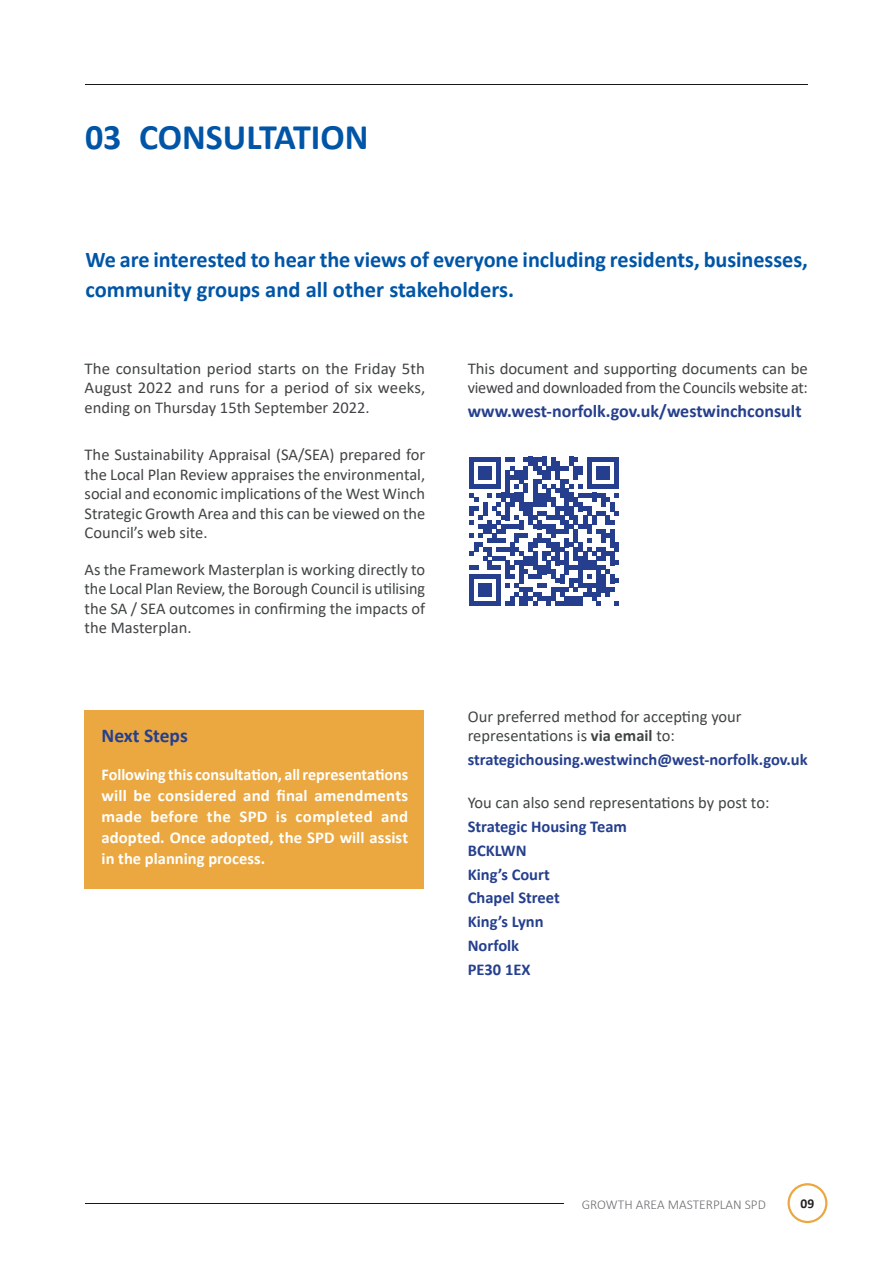
<style>
.page{position:relative;width:893px;height:1263px;background:#fff}
.page>*{position:absolute;margin:0;border:0;box-sizing:border-box;transform-origin:0 0}
.t1{font:700 36px "Calibri";color:#0155a7}
.t2{font:700 22.5px/30px "Calibri";letter-spacing:-.005em;color:#0155a7}
._4_Text{font:700 19.5px "Calibri";color:#253f8e}
._4_Text_-_bullets{font:700 18px "Calibri";color:#253f8e}
._4_Text-2{font:16.5px/19.5px "Calibri";color:#414445;text-align:justify}
._4_Text_-_bullets-2{font:16.5px/19.5px "Calibri";letter-spacing:-.005em;color:#414445}
._4_Text-3{font:700 16.5px/21px "Calibri";letter-spacing:.005em;color:#fff;text-align:justify}
._4_Text_-_bullets-3{font:700 16.5px "Calibri";color:#253f8e}
.t3{font:300 13.5px "Calibri";color:#6c6d70}
.t4{font:700 13.5px "Calibri";color:#231f20}
.s1{font-weight:700}
</style>
<div class="page">
<div style="left:85px;top:710px;width:339px;height:179px;background:#eba840"></div>
<hr style="left:84px;top:1201px;width:726px;height:3px;background:#231f20;opacity:.3">
<div style="left:565px;top:1198px;width:218px;height:11px;background:#fff"></div>
<svg style="left:787px;top:1183px;width:40px;height:40px"></svg>
<div style="left:785px;top:1181px;width:45px;height:44px;border:4px solid #eba840;border-radius:50%"></div>
<div style="left:783px;top:1179px;width:49px;height:48px;border:4px solid #fff;border-radius:50%"></div>
<hr style="left:84px;top:83px;width:726px;height:3px;background:#231f20;opacity:.3">
<svg style="left:469px;top:457px;width:150px;height:149px"></svg>
<p class="t1" style="left:85px;top:111px;width:285px">03 CONSULTATION</p>
<p class="t2" style="left:85px;top:244px;width:724px">We are interested to hear the views of everyone including residents, businesses, community groups and all other stakeholders.</p>
<p class="_4_Text_-_bullets-2" style="left:85px;top:358px;width:342px;text-align:justify">The consultation period starts on the Friday 5th August 2022 and runs for a period of six weeks, ending on Thursday 15th September 2022.</p>
<p class="_4_Text-2" style="left:85px;top:445px;width:342px">The Sustainability Appraisal (SA/SEA) prepared for the Local Plan Review appraises the environmental, social and economic implications of the West Winch Strategic Growth Area and this can be viewed on the Council’s web site.</p>
<p class="_4_Text-2" style="left:85px;top:559px;width:342px">As the Framework Masterplan is working directly to the Local Plan Review, the Borough Council is utilising the SA / SEA outcomes in confirming the impacts of the Masterplan.</p>
<p class="_4_Text" style="left:102px;top:722px;width:88px">Next Steps</p>
<p class="_4_Text-3" style="left:102px;top:764px;width:308px">Following this consultation, all representations will be considered and final amendments made before the SPD is completed and adopted. Once adopted, the SPD will assist in the planning process.</p>
<p class="_4_Text_-_bullets-2" style="left:468px;top:358px;width:342px">This document and supporting documents can be viewed and downloaded from the Councils website at:</p>
<p class="_4_Text_-_bullets" style="left:468px;top:398px;width:335px">www.west-norfolk.gov.uk/westwinchconsult</p>
<p class="_4_Text_-_bullets-2" style="left:468px;top:706px;width:275px">Our preferred method for accepting your representations is <span class="s1">via email</span> to:</p>
<p class="_4_Text_-_bullets-3" style="left:468px;top:748px;width:341px">strategichousing.westwinch@west-norfolk.gov.uk</p>
<p class="_4_Text_-_bullets-2" style="left:468px;top:793px;width:303px">You can also send representations by post to:</p>
<p class="_4_Text_-_bullets-3" style="left:468px;top:815px;width:161px">Strategic Housing Team</p>
<p class="_4_Text_-_bullets-3" style="left:468px;top:839px;width:60px">BCKLWN</p>
<p class="_4_Text_-_bullets-3" style="left:468px;top:862px;width:84px">King’s Court</p>
<p class="_4_Text_-_bullets-3" style="left:468px;top:886px;width:94px">Chapel Street</p>
<p class="_4_Text_-_bullets-3" style="left:468px;top:910px;width:77px">King’s Lynn</p>
<p class="_4_Text_-_bullets-3" style="left:468px;top:934px;width:53px">Norfolk</p>
<p class="_4_Text_-_bullets-3" style="left:468px;top:957px;width:64px">PE30 1EX</p>
<p class="t3" style="left:582px;top:1196px;width:186px">GROWTH AREA MASTERPLAN SPD</p>
<p class="t4" style="left:801px;top:1194px;width:15px">09</p>
</div>
